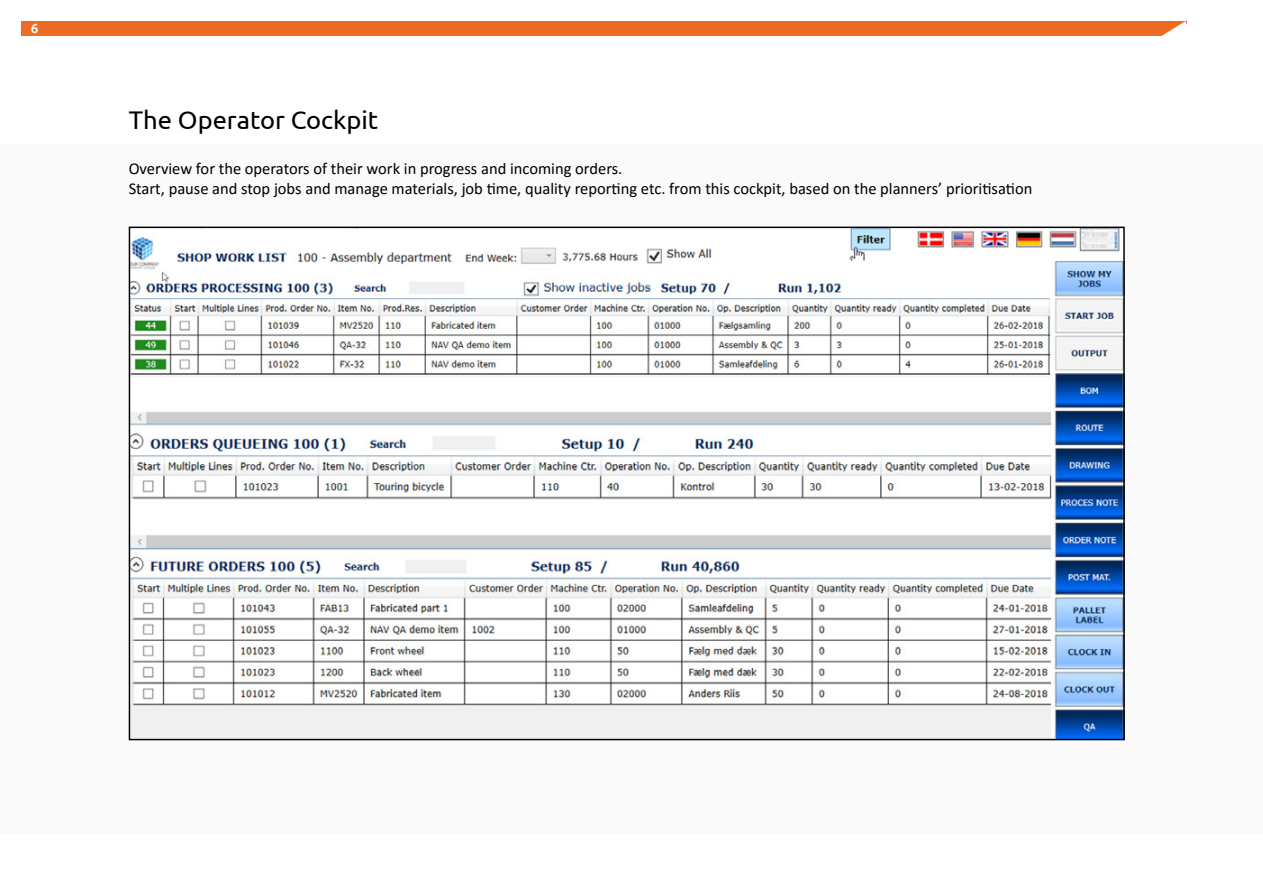
<style>
.page{position:relative;width:1263px;height:893px;background:#fff}
.page>*{position:absolute;margin:0;border:0;box-sizing:border-box;transform-origin:0 0}
.t1{font:25.5px "Ubuntu";color:#000}
.t2{font:16.5px/19.8px "Calibri";color:#000}
.t3{font:500 13.5px "Ubuntu";color:#fff}
</style>
<div class="page">
<div style="left:21px;top:21px;width:1165px;height:15px;background:#ed6c23"></div>
<svg style="left:1161px;top:21px;width:26px;height:15px"></svg>
<div style="left:0;top:144px;width:1263px;height:689px;background:#fbfafa"></div>
<img style="left:132px;top:230px;width:990px;height:507px">
<p class="t3" style="left:31px;top:19px;width:9px">6</p>
<h1 class="t1" style="left:129px;top:105px;width:251px">The Operator Cockpit</h1>
<p class="t2" style="left:129px;top:158px;width:905px">Overview for the operators of their work in progress and incoming orders.<br>Start, pause and stop jobs and manage materials, job time, quality reporting etc. from this cockpit, based on the planners’ prioritisation</p>
</div>
